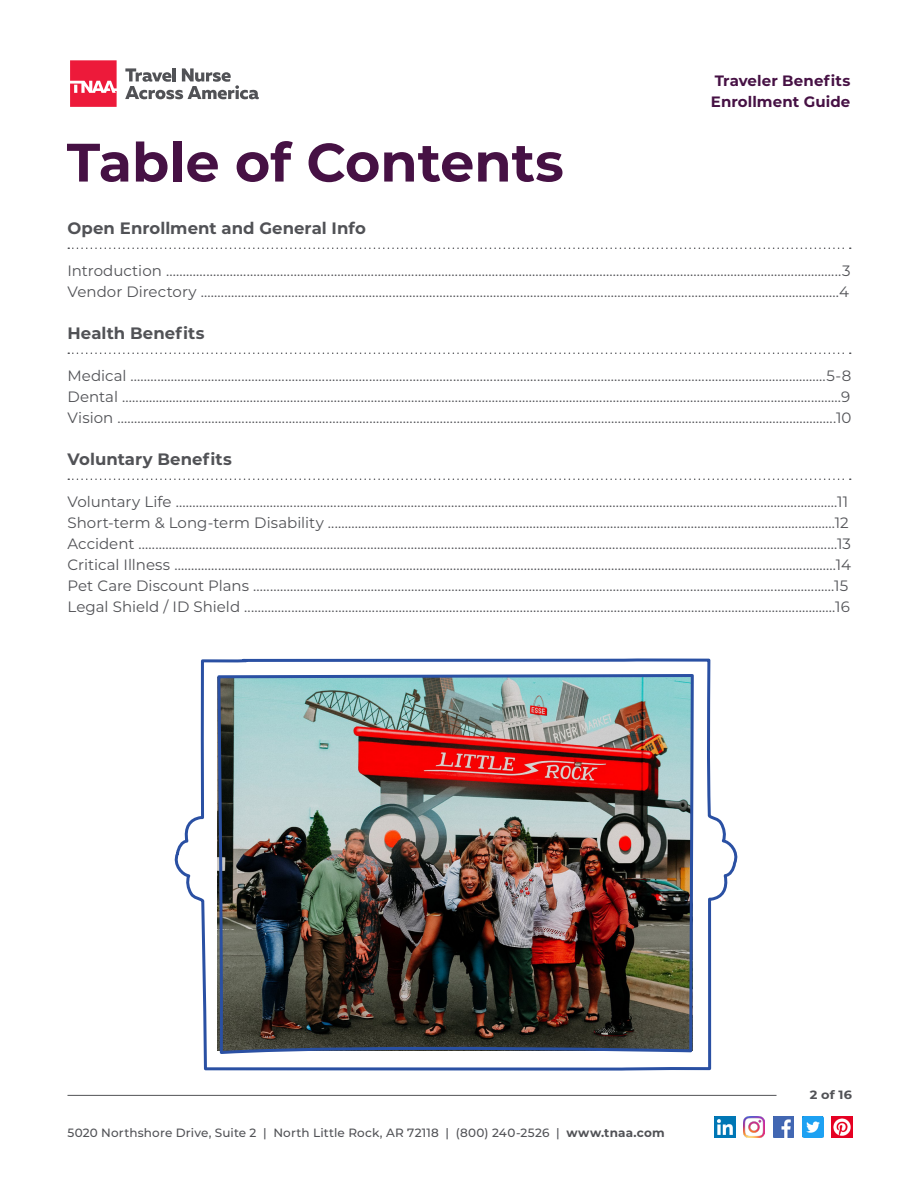
<style>
.page{position:relative;width:918px;height:1188px;background:#fff}
.page>*{position:absolute;margin:0;border:0;box-sizing:border-box;transform-origin:0 0}
.Heading{font:700 54px "Montserrat";color:#461144}
.Body_Head{font:700 16.5px "Montserrat";letter-spacing:.005em;color:#515256}
.Bulleted_List{font:15px "Montserrat";color:#515256}
.Document_Title_Tag{font:700 15px "Montserrat";letter-spacing:.005em;color:#461144}
.t1{font:500 12px "Montserrat";letter-spacing:.015em;color:#515256}
.t2{font:700 12px "Montserrat";color:#515256;scale:1.08 1}
.s1{font-weight:700}
</style>
<div class="page">
<svg style="left:70px;top:60px;width:47px;height:47px;background:#ef3f5a"></svg>
<svg style="left:125px;top:68px;width:134px;height:31px"></svg>
<hr style="left:68px;top:1095px;width:709px;height:1px;background:#515256">
<img style="left:773px;top:1116px;width:21px;height:21px">
<img style="left:802px;top:1116px;width:21px;height:21px">
<img style="left:715px;top:1116px;width:21px;height:21px">
<img style="left:744px;top:1116px;width:21px;height:21px">
<img style="left:831px;top:1116px;width:21px;height:21px">
<svg style="left:68px;top:248px;width:783px;height:1px"></svg>
<svg style="left:68px;top:352px;width:783px;height:2px"></svg>
<svg style="left:68px;top:478px;width:783px;height:2px"></svg>
<img style="left:174px;top:658px;width:564px;height:413px">
<p class="Document_Title_Tag" style="left:715px;top:69px;width:137px">Traveler Benefits</p>
<p class="Document_Title_Tag" style="left:711px;top:90px;width:141px">Enrollment Guide</p>
<p class="Heading" style="left:67px;top:123px;width:499px">Table of Contents</p>
<p class="Body_Head" style="left:68px;top:216px;width:300px">Open Enrollment and General Info</p>
<p class="Bulleted_List" style="left:68px;top:260px;width:785px">Introduction .........................................................................................................................................................................................................3</p>
<p class="Bulleted_List" style="left:68px;top:281px;width:783px">Vendor Directory ..............................................................................................................................................................................................4</p>
<p class="Body_Head" style="left:68px;top:321px;width:139px">Health Benefits</p>
<p class="Bulleted_List" style="left:68px;top:365px;width:785px">Medical ...............................................................................................................................................................................................................5-8</p>
<p class="Bulleted_List" style="left:68px;top:386px;width:784px">Dental ......................................................................................................................................................................................................................9</p>
<p class="Bulleted_List" style="left:68px;top:407px;width:785px">Vision ......................................................................................................................................................................................................................10</p>
<p class="Body_Head" style="left:68px;top:447px;width:166px">Voluntary Benefits</p>
<p class="Bulleted_List" style="left:68px;top:491px;width:782px">Voluntary Life .....................................................................................................................................................................................................11</p>
<p class="Bulleted_List" style="left:68px;top:512px;width:783px">Short-term &amp; Long-term Disability .......................................................................................................................................................12</p>
<p class="Bulleted_List" style="left:68px;top:533px;width:785px">Accident ................................................................................................................................................................................................................13</p>
<p class="Bulleted_List" style="left:68px;top:554px;width:785px">Critical Illness .....................................................................................................................................................................................................14</p>
<p class="Bulleted_List" style="left:68px;top:575px;width:782px">Pet Care Discount Plans .............................................................................................................................................................................15</p>
<p class="Bulleted_List" style="left:68px;top:596px;width:784px">Legal Shield / ID Shield ................................................................................................................................................................................16</p>
<p class="t1" style="left:68px;top:1124px;width:599px">5020 Northshore Drive, Suite 2 | North Little Rock, AR 72118 | (800) 240-2526 | <span class="s1">www.tnaa.com</span></p>
<p class="t2" style="left:810px;top:1086px;width:41px">2 of 16</p>
</div>
